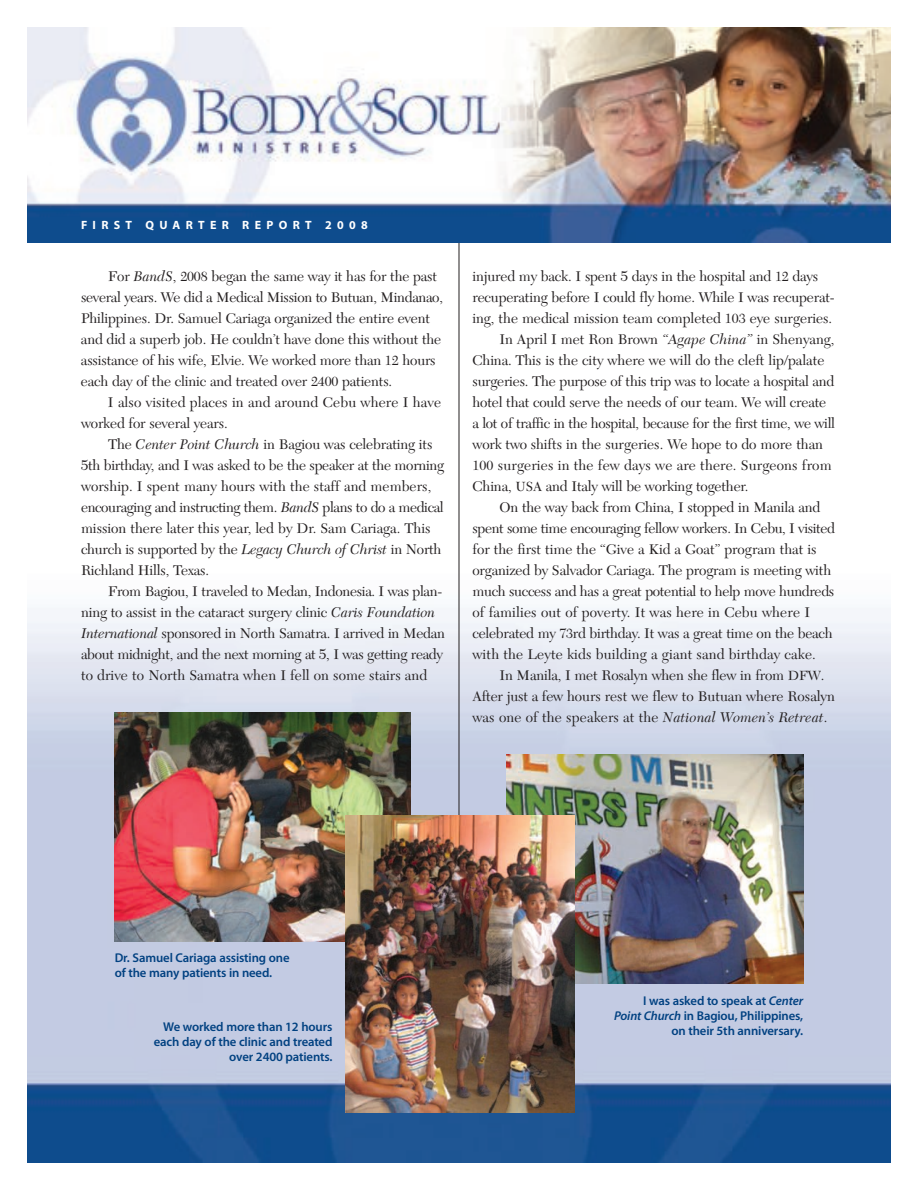
<style>
.page{position:relative;width:918px;height:1188px;background:#fff}
.page>*{position:absolute;margin:0;border:0;box-sizing:border-box;transform-origin:0 0}
.t1{font:14.7px/21px "New Caledonia";letter-spacing:-.01em;color:#231f20}
.t2{font:14.7px/21px "New Caledonia";letter-spacing:.01em;color:#231f20}
.t3{font:600 12.75px/15px "Myriad Pro";letter-spacing:-.01em;color:#014181;text-align:right}
.t4{font:700 12px "Myriad Pro";letter-spacing:.445em;color:#fff}
.s1{font-style:italic}
.s2{font-size:13.8px}
</style>
<div class="page">
<img style="left:27px;top:297px;width:864px;height:865px">
<img style="left:27px;top:27px;width:864px;height:216px">
<hr style="left:459px;top:243px;width:1px;height:823px;background:#231f20">
<img style="left:114px;top:713px;width:297px;height:229px">
<img style="left:506px;top:754px;width:297px;height:230px">
<img style="left:345px;top:815px;width:230px;height:297px">
<p class="t4" style="left:81px;top:218px;width:288px">FIRST QUARTER REPORT 2008</p>
<p class="t1" style="left:81px;top:266px;width:364px;text-indent:27px">For <span class="s1">BandS</span>, <span class="s2">2008</span> began the same way it has for the past several years. We did a Medical Mission to Butuan, Mindanao, Philippines. Dr. Samuel Cariaga organized the entire event and did a superb job. He couldn’t have done this without the assistance of his wife, Elvie. We worked more than <span class="s2">12</span> hours each day of the clinic and treated over <span class="s2">2400</span> patients.</p>
<p class="t2" style="left:81px;top:392px;width:362px;text-indent:27px">I also visited places in and around Cebu where I have worked for several years.</p>
<p class="t1" style="left:81px;top:434px;width:365px;text-indent:27px">The <span class="s1">Center Point Church</span> in Bagiou was celebrating its 5th birthday, and I was asked to be the speaker at the morning worship. I spent many hours with the staff and members, encouraging and instructing them. <span class="s1">BandS</span> plans to do a medical mission there later this year, led by Dr. Sam Cariaga. This church is supported by the <span class="s1">Legacy Church of Christ</span> in North Richland Hills, Texas.</p>
<p class="t1" style="left:81px;top:581px;width:365px;text-indent:27px">From Bagiou, I traveled to Medan, Indonesia. I was plan&shy;ning to assist in the cataract surgery clinic <span class="s1">Caris Foundation International</span> sponsored in North Samatra. I arrived in Medan about midnight, and the next morning at 5, I was getting ready to drive to North Samatra when I fell on some stairs and</p>
<p class="t1" style="left:472px;top:266px;width:347px">injured my back. I spent 5 days in the hospital and <span class="s2">12</span> days</p>
<p class="t1" style="left:472px;top:287px;width:364px">recuperating before I could fly home. While I was recuperat-</p>
<p class="t1" style="left:473px;top:308px;width:361px">ing, the medical mission team completed <span class="s2">103</span> eye surgeries.</p>
<p class="t1" style="left:500px;top:329px;width:336px">In April I met Ron Brown <span class="s1">“Agape China”</span> in Shenyang,</p>
<p class="t1" style="left:473px;top:350px;width:353px">China. This is the city where we will do the cleft lip/palate</p>
<p class="t1" style="left:473px;top:371px;width:363px">surgeries. The purpose of this trip was to locate a hospital and</p>
<p class="t1" style="left:473px;top:392px;width:355px">hotel that could serve the needs of our team. We will create</p>
<p class="t1" style="left:473px;top:413px;width:364px">a lot of traffic in the hospital, because for the first time, we will</p>
<p class="t1" style="left:472px;top:434px;width:352px">work two shifts in the surgeries. We hope to do more than</p>
<p class="t2" style="left:472px;top:455px;width:361px"><span class="s2">100</span> surgeries in the few days we are there. Surgeons from</p>
<p class="t1" style="left:473px;top:476px;width:277px">China, <span class="s2">USA</span> and Italy will be working together.</p>
<p class="t1" style="left:499px;top:497px;width:322px">On the way back from China, I stopped in Manila and</p>
<p class="t1" style="left:472px;top:518px;width:364px">spent some time encouraging fellow workers. In Cebu, I visited</p>
<p class="t1" style="left:473px;top:539px;width:346px">for the first time the “Give a Kid a Goat” program that is</p>
<p class="t1" style="left:472px;top:560px;width:360px">organized by Salvador Cariaga. The program is meeting with</p>
<p class="t1" style="left:472px;top:581px;width:363px">much success and has a great potential to help move hundreds</p>
<p class="t2" style="left:472px;top:602px;width:339px">of families out of poverty. It was here in Cebu where I</p>
<p class="t1" style="left:472px;top:623px;width:362px">celebrated my <span class="s2">73</span>rd birthday. It was a great time on the beach</p>
<p class="t2" style="left:473px;top:644px;width:345px">with the Leyte kids building a giant sand birthday cake.</p>
<p class="t1" style="left:500px;top:665px;width:327px">In Manila, I met Rosalyn when she flew in from <span class="s2">DFW</span>.</p>
<p class="t1" style="left:472px;top:686px;width:364px">After just a few hours rest we flew to Butuan where Rosalyn</p>
<p class="t2" style="left:472px;top:707px;width:357px">was one of the speakers at the <span class="s1">National Women’s Retreat</span>.</p>
<p class="t3" style="left:115px;top:951px;width:176px;text-align:left">Dr. Samuel Cariaga assisting one of the many patients in need.</p>
<p class="t3" style="left:154px;top:1020px;width:180px">We worked more than 12 hours each day of the clinic and treated over 2400 patients.</p>
<p class="t3" style="left:614px;top:993px;width:191px">I was asked to speak at <span class="s1">Center<br>Point Church</span> in Bagiou, Philippines, on their 5th anniversary.</p>
</div>
